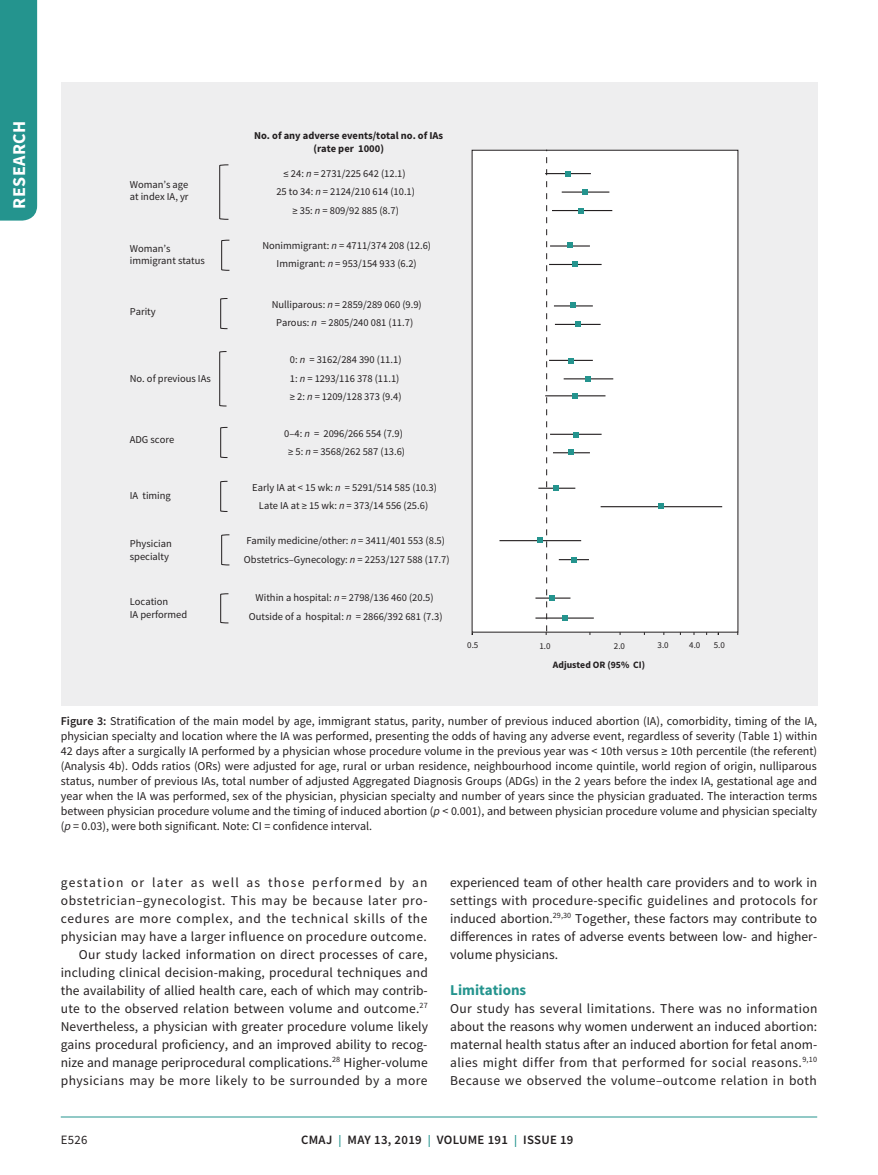
<style>
.page{position:relative;width:878px;height:1175px;background:#fff}
.page>*{position:absolute;margin:0;border:0;box-sizing:border-box;transform-origin:0 0}
.t1{font:700 18px "Source Sans Pro";letter-spacing:.025em;color:#fff}
.t2{font:700 15px "Source Sans Pro";color:#24948e}
.t3{font:13.5px/18px "Source Sans Pro";letter-spacing:.02em;color:#231f20;text-align:justify}
.t4{font:600 12.75px "Source Sans Pro";letter-spacing:.025em;color:#231f20}
.t5{font:12.75px "Source Sans Pro";color:#231f20}
.t6{font:12px/15px "Source Sans Pro";color:#231f20;text-align:justify}
.t7{font:10.5px/18.5px "Source Sans Pro";color:#231f20;text-align:center}
.t8{font:700 10.5px/12.6px "Source Sans Pro";color:#231f20;text-align:center}
.t9{font:700 9.75px "Source Sans Pro";color:#231f20}
.t10{font:9px "Source Sans Pro";color:#231f20}
.s1{font-style:italic}
.s2{font-weight:600}
.s3{font-size:12px;color:#24948e}
</style>
<div class="page">
<div style="left:0;top:0;width:37px;height:220px;background:#24948e"></div>
<hr style="left:61px;top:1116px;width:756px;height:1px;background:#24948e">
<div style="left:61px;top:82px;width:756px;height:624px;background:#eeeeef"></div>
<div style="left:472px;top:150px;width:265px;height:482px;background:#fff"></div>
<hr style="left:535px;top:617px;width:58px;height:1px;background:#231f20">
<hr style="left:535px;top:597px;width:35px;height:1px;background:#231f20">
<hr style="left:499px;top:540px;width:82px;height:1px;background:#231f20">
<hr style="left:600px;top:506px;width:122px;height:1px;background:#231f20">
<hr style="left:550px;top:434px;width:51px;height:1px;background:#231f20">
<hr style="left:545px;top:395px;width:60px;height:1px;background:#231f20">
<hr style="left:563px;top:378px;width:50px;height:1px;background:#231f20">
<hr style="left:549px;top:360px;width:44px;height:1px;background:#231f20">
<hr style="left:555px;top:324px;width:45px;height:1px;background:#231f20">
<hr style="left:554px;top:305px;width:39px;height:1px;background:#231f20">
<hr style="left:549px;top:264px;width:52px;height:1px;background:#231f20">
<hr style="left:552px;top:210px;width:60px;height:1px;background:#231f20">
<hr style="left:561px;top:191px;width:48px;height:2px;background:#231f20">
<svg style="left:658px;top:503px;width:6px;height:6px"></svg>
<svg style="left:536px;top:157px;width:55px;height:478px"></svg>
<svg style="left:219px;top:164px;width:11px;height:459px"></svg>
<h1 class="t1" style="left:7px;top:208px;width:89px;rotate:-90deg">RESEARCH</h1>
<p class="t7" style="left:130px;top:178px;width:60px;line-height:12.6px;text-align:left">Woman’s age at index IA, yr</p>
<p class="t7" style="left:130px;top:242px;width:77px;line-height:12.6px;text-align:left">Woman’s immigrant status</p>
<p class="t7" style="left:130px;top:303px;width:27px">Parity</p>
<p class="t7" style="left:130px;top:369px;width:82px">No. of previous IAs</p>
<p class="t7" style="left:130px;top:430px;width:46px">ADG score</p>
<p class="t7" style="left:130px;top:486px;width:43px">IA timing</p>
<p class="t7" style="left:130px;top:537px;width:43px;line-height:12.6px;text-align:left">Physician specialty</p>
<p class="t7" style="left:130px;top:595px;width:59px;line-height:12.6px;text-align:left">Location<br>IA performed</p>
<p class="t8" style="left:254px;top:130px;width:191px">No. of any adverse events/total no. of IAs (rate per 1000)</p>
<p class="t7" style="left:276px;top:164px;width:140px">≤ 24: <span class="s1">n</span> = 2731/225 642 (12.1)<br>25 to 34: <span class="s1">n</span> = 2124/210 614 (10.1) ≥ 35: <span class="s1">n</span> = 809/92 885 (8.7)</p>
<p class="t7" style="left:262px;top:236px;width:170px">Nonimmigrant: <span class="s1">n</span> = 4711/374 208 (12.6)<br>Immigrant: <span class="s1">n</span> = 953/154 933 (6.2)</p>
<p class="t7" style="left:272px;top:295px;width:152px">Nulliparous: <span class="s1">n</span> = 2859/289 060 (9.9)<br>Parous: <span class="s1">n</span> = 2805/240 081 (11.7)</p>
<p class="t7" style="left:290px;top:350px;width:113px;text-align:left">0: <span class="s1">n</span> = 3162/284 390 (11.1)<br>1: <span class="s1">n</span> = 1293/116 378 (11.1) ≥ 2: <span class="s1">n</span> = 1209/128 373 (9.4)</p>
<p class="t7" style="left:284px;top:424px;width:122px">0–4: <span class="s1">n</span> = 2096/266 554 (7.9) ≥ 5: <span class="s1">n</span> = 3568/262 587 (13.6)</p>
<p class="t7" style="left:252px;top:478px;width:186px">Early IA at &lt; 15 wk: <span class="s1">n</span> = 5291/514 585 (10.3)<br>Late IA at ≥ 15 wk: <span class="s1">n</span> = 373/14 556 (25.6)</p>
<p class="t7" style="left:244px;top:531px;width:207px;text-align:left">Family medicine/other: <span class="s1">n</span> = 3411/401 553 (8.5)<br>Obstetrics–Gynecology: <span class="s1">n</span> = 2253/127 588 (17.7)</p>
<p class="t7" style="left:249px;top:588px;width:195px">Within a hospital: <span class="s1">n</span> = 2798/136 460 (20.5)<br>Outside of a hospital: <span class="s1">n</span> = 2866/392 681 (7.3)</p>
<p class="t10" style="left:539px;top:640px;width:13px">1.0</p>
<p class="t10" style="left:614px;top:640px;width:13px">2.0</p>
<p class="t10" style="left:657px;top:639px;width:13px">3.0</p>
<p class="t10" style="left:689px;top:639px;width:13px">4.0</p>
<p class="t10" style="left:467px;top:639px;width:13px">0.5</p>
<p class="t10" style="left:713px;top:639px;width:13px">5.0</p>
<p class="t9" style="left:553px;top:660px;width:94px">Adjusted OR (95% CI)</p>
<p class="t6" style="left:61px;top:713px;width:758px"><span class="s2">Figure 3:</span> Stratification of the main model by age, immigrant status, parity, number of previous induced abortion (IA), comorbidity, timing of the IA, physician specialty and location where the IA was performed, presenting the odds of having any adverse event, regardless of severity (Table 1) within 42 days after a surgically IA performed by a physician whose procedure volume in the previous year was &lt; 10th versus ≥ 10th percentile (the referent) (Analysis 4b). Odds ratios (ORs) were adjusted for age, rural or urban residence, neighbourhood income quintile, world region of origin, nulliparous status, number of previous IAs, total number of adjusted Aggregated Diagnosis Groups (ADGs) in the 2 years before the index IA, gestational age and year when the IA was performed, sex of the physician, physician specialty and number of years since the physician graduated. The interaction terms between physician procedure volume and the timing of induced abortion (<span class="s1">p</span> &lt; 0.001), and between physician procedure volume and physician specialty (<span class="s1">p</span> = 0.03), were both significant. Note: CI = confidence interval.</p>
<p class="t3" style="left:61px;top:873px;width:369px;text-align:right">gestation or later as well as those performed by an obstetrician–gynecologist. This may be because later pro&shy;cedures are more complex, and the technical skills of the physician may have a larger influence on procedure outcome.<br>Our study lacked information on direct processes of care, including clinical decision-making, procedural techniques and the availability of allied health care, each of which may contrib&shy;ute to the observed relation between volume and outcome.<sup>27<br></sup>Nevertheless, a physician with greater procedure volume likely gains procedural proficiency, and an improved ability to recog&shy;nize and manage periprocedural complications.<sup>28</sup> Higher-volume physicians may be more likely to be surrounded by a more</p>
<p class="t3" style="left:450px;top:873px;width:368px">experienced team of other health care providers and to work in settings with procedure-specific guidelines and protocols for induced abortion.<sup>29,30</sup> Together, these factors may contribute to differences in rates of adverse events between low- and higher&shy;volume physicians.</p>
<p class="t2" style="left:450px;top:979px;width:77px">Limitations</p>
<p class="t3" style="left:450px;top:999px;width:368px">Our study has several limitations. There was no information about the reasons why women underwent an induced abortion: maternal health status after an induced abortion for fetal anom&shy;alies might differ from that performed for social reasons.<sup>9,10<br></sup>Because we observed the volume–outcome relation in both</p>
<p class="t5" style="left:61px;top:1132px;width:28px">E526</p>
<p class="t4" style="left:301px;top:1131px;width:274px">CMAJ <span class="s3">|</span> MAY 13, 2019 <span class="s3">|</span> VOLUME 191 <span class="s3">|</span> ISSUE 19</p>
</div>
